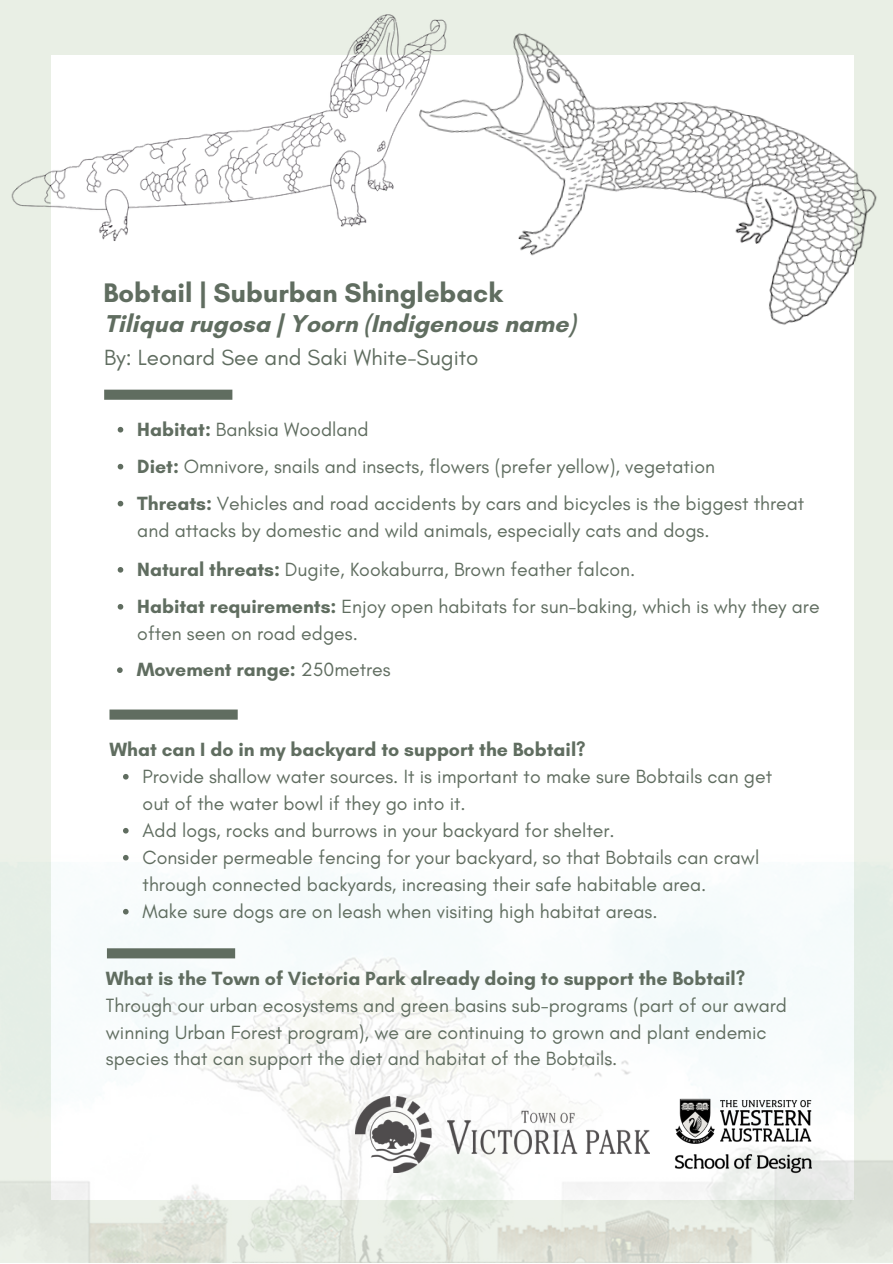
<style>
.page{position:relative;width:893px;height:1264px;background:#fff}
.page>*{position:absolute;margin:0;border:0;box-sizing:border-box;transform-origin:0 0}
.t1{font:700 27.3px "Glacial Indifference";color:#606d60}
.t2{font:700 24.9px "Glacial Indifference";color:#606d60}
.t3{font:22.35px "Glacial Indifference";color:#606d60}
.t4{font:19.5px/27px "Glacial Indifference";color:#606d60}
.t5{font:700 19.5px "Glacial Indifference";color:#606d60}
.s1{font-weight:700}
.s2{font-weight:400}
</style>
<div class="page">
<div style="left:0;top:0;width:892px;height:1262px;background:#e9efe5"></div>
<div style="left:51px;top:56px;width:802px;height:1143px;background:#fff"></div>
<img style="left:11px;top:55px;width:280px;height:186px">
<img style="left:291px;top:14px;width:586px;height:337px">
<div style="left:104px;top:389px;width:128px;height:11px;background:#606d60"></div>
<div style="left:109px;top:709px;width:129px;height:10px;background:#606d60"></div>
<img style="left:0;top:750px;width:892px;height:512px">
<div style="left:107px;top:948px;width:128px;height:10px;background:#606d60"></div>
<svg style="left:118px;top:427px;width:5px;height:5px"></svg>
<svg style="left:118px;top:464px;width:5px;height:5px"></svg>
<svg style="left:118px;top:501px;width:5px;height:5px"></svg>
<svg style="left:118px;top:567px;width:5px;height:5px"></svg>
<svg style="left:118px;top:604px;width:5px;height:5px"></svg>
<svg style="left:117px;top:667px;width:6px;height:6px"></svg>
<svg style="left:123px;top:774px;width:6px;height:5px"></svg>
<svg style="left:123px;top:828px;width:6px;height:5px"></svg>
<svg style="left:123px;top:854px;width:6px;height:6px"></svg>
<svg style="left:123px;top:908px;width:6px;height:6px"></svg>
<img style="left:672px;top:1088px;width:150px;height:92px">
<img style="left:355px;top:1096px;width:295px;height:76px">
<p class="t1" style="left:103px;top:276px;width:401px">Bobtail | Suburban Shingleback</p>
<p class="t2" style="left:104px;top:308px;width:473px">Tiliqua rugosa | Yoorn (Indigenous name)</p>
<p class="t3" style="left:104px;top:344px;width:376px">By: Leonard See and Saki White-Sugito</p>
<p class="t4" style="left:137px;top:415px;width:233px"><span class="s1">Habitat:</span> Banksia Woodland</p>
<p class="t4" style="left:137px;top:452px;width:579px"><span class="s1">Diet:</span> Omnivore, snails and insects, flowers (prefer yellow), vegetation</p>
<p class="t4" style="left:137px;top:489px;width:668px"><span class="s1">Threats:</span> Vehicles and road accidents by cars and bicycles is the biggest threat and attacks by domestic and wild animals, especially cats and dogs.</p>
<p class="t4" style="left:137px;top:555px;width:499px"><span class="s1">Natural threats:</span> Dugite, Kookaburra, Brown feather falcon.</p>
<p class="t4" style="left:137px;top:592px;width:683px"><span class="s1">Habitat requirements:</span> Enjoy open habitats for sun-baking, which is why they are often seen on road edges.</p>
<p class="t5" style="left:137px;top:657px;width:255px">Movement range: <span class="s2">250metres</span></p>
<p class="t5" style="left:109px;top:737px;width:477px">What can I do in my backyard to support the Bobtail?</p>
<p class="t4" style="left:143px;top:762px;width:631px">Provide shallow water sources. It is important to make sure Bobtails can get out of the water bowl if they go into it.</p>
<p class="t4" style="left:143px;top:816px;width:473px">Add logs, rocks and burrows in your backyard for shelter.</p>
<p class="t4" style="left:143px;top:843px;width:618px">Consider permeable fencing for your backyard, so that Bobtails can crawl through connected backyards, increasing their safe habitable area.</p>
<p class="t4" style="left:143px;top:897px;width:516px">Make sure dogs are on leash when visiting high habitat areas.</p>
<p class="t4" style="left:106px;top:964px;width:682px"><span class="s1">What is the Town of Victoria Park already doing to support the Bobtail?<br></span>Through our urban ecosystems and green basins sub-programs (part of our award winning Urban Forest program), we are continuing to grown and plant endemic species that can support the diet and habitat of the Bobtails.</p>
</div>
